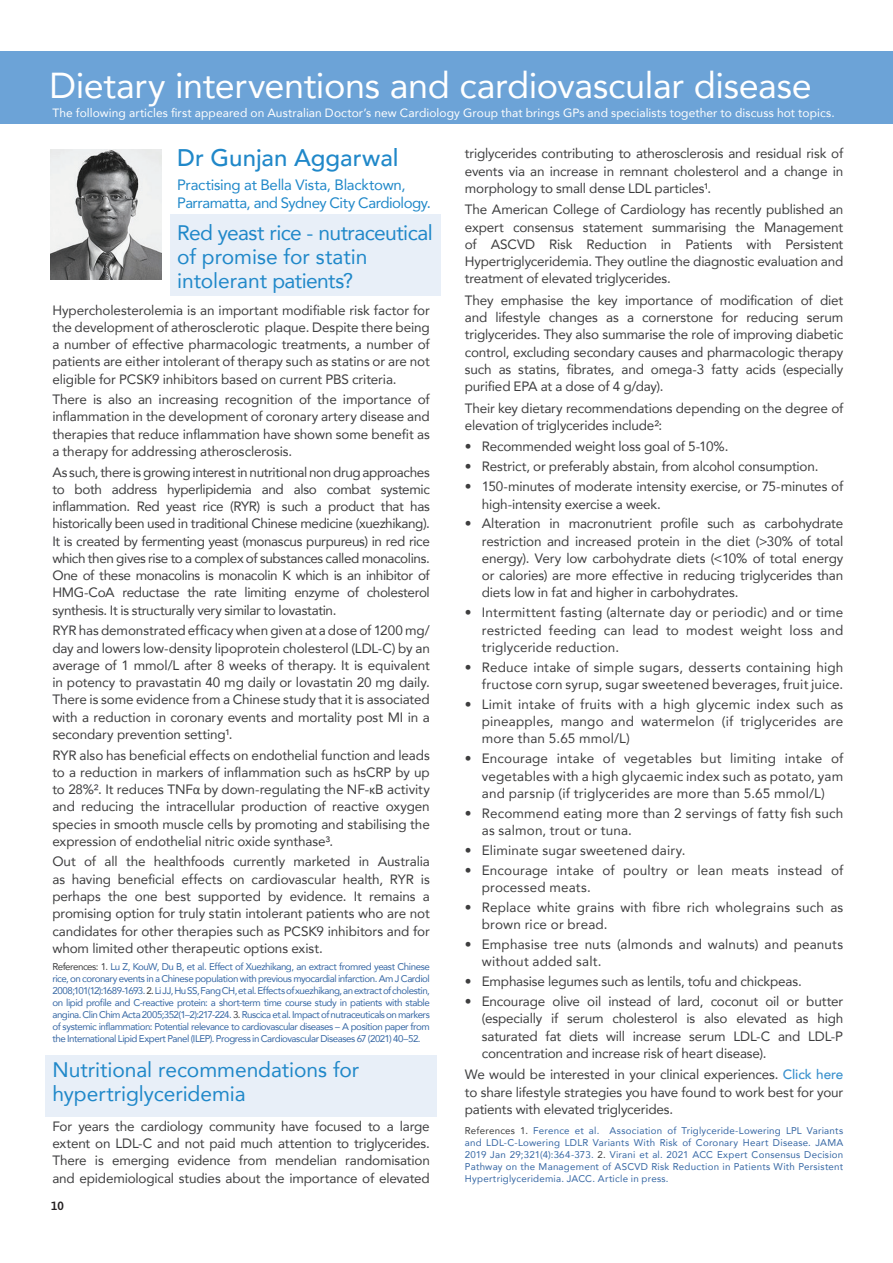
<style>
.page{position:relative;width:893px;height:1263px;background:#fff}
.page>*{position:absolute;margin:0;border:0;box-sizing:border-box;transform-origin:0 0}
.t1{font:36px "Avenir";letter-spacing:-.01em;color:#fff}
.t2{font:500 24px "Avenir";color:#2088c9}
.t3{font:21px/24px "Avenir";letter-spacing:-.005em;color:#2088c9}
.t4{font:15px/18px "Avenir";letter-spacing:-.025em;color:#2088c9}
.t5{font:13.5px/17.2px "Avenir";letter-spacing:-.01em;color:#3e3e3f;text-align:justify}
.t6{font:13.5px/17.2px "Avenir";letter-spacing:.01em;color:#3e3e3f}
.t7{font:13.5px/17.2px "Avenir";letter-spacing:.015em;color:#3e3e3f;text-align:right}
.t8{font:12px "Avenir";letter-spacing:.005em;color:#fff}
.t9{font:600 12px "Asap";color:#231f20}
.t10{font:9.75px/12px "Avenir";letter-spacing:-.015em;color:#3667a4;text-align:justify}
.s1{font-family:"Calibri"}
.s2{color:#3e3e3f}
.s3{font-weight:500;color:#3890cd}
</style>
<div class="page">
<div style="left:0;top:51px;width:893px;height:72px;background:#6ca3d7"></div>
<div style="left:170px;top:214px;width:270px;height:82px;background:#e8eff8"></div>
<img style="left:51px;top:150px;width:111px;height:129px">
<div style="left:45px;top:1055px;width:391px;height:61px;background:#e8eff8"></div>
<h1 class="t1" style="left:49px;top:57px;width:764px">Dietary interventions and cardiovascular disease</h1>
<p class="t8" style="left:52px;top:103px;width:784px">The following articles first appeared on Australian Doctor’s new Cardiology Group that brings GPs and specialists together to discuss hot topics.</p>
<h2 class="t2" style="left:177px;top:137px;width:223px">Dr Gunjan Aggarwal</h2>
<p class="t4" style="left:177px;top:175px;width:255px">Practising at Bella Vista, Blacktown,<br>Parramatta, and Sydney City Cardiology.</p>
<h3 class="t3" style="left:177px;top:220px;width:257px">Red yeast rice - nutraceutical of promise for statin intolerant patients?</h3>
<p class="t5" style="left:52px;top:301px;width:379px">Hypercholesterolemia is an important modifiable risk factor for the development of atherosclerotic plaque. Despite there being a number of effective pharmacologic treatments, a number of patients are either intolerant of therapy such as statins or are not eligible for PCSK9 inhibitors based on current PBS criteria.</p>
<p class="t5" style="left:52px;top:390px;width:379px">There is also an increasing recognition of the importance of inflammation in the development of coronary artery disease and therapies that reduce inflammation have shown some benefit as a therapy for addressing atherosclerosis.</p>
<p class="t5" style="left:52px;top:463px;width:379px">As such, there is growing interest in nutritional non drug approaches to both address hyperlipidemia and also combat systemic inflammation. Red yeast rice (RYR) is such a product that has historically been used in traditional Chinese medicine (xuezhikang).<br>It is created by fermenting yeast (monascus purpureus) in red rice which then gives rise to a complex of substances called monacolins.<br>One of these monacolins is monacolin K which is an inhibitor of HMG-CoA reductase the rate limiting enzyme of cholesterol synthesis. It is structurally very similar to lovastatin.</p>
<p class="t5" style="left:52px;top:622px;width:379px">RYR has demonstrated efficacy when given at a dose of 1200 mg/ day and lowers low-density lipoprotein cholesterol (LDL-C) by an average of 1 mmol/L after 8 weeks of therapy. It is equivalent in potency to pravastatin 40 mg daily or lovastatin 20 mg daily.<br>There is some evidence from a Chinese study that it is associated with a reduction in coronary events and mortality post MI in a secondary prevention setting¹.</p>
<p class="t5" style="left:52px;top:746px;width:379px">RYR also has beneficial effects on endothelial function and leads to a reduction in markers of inflammation such as hsCRP by up to 28%². It reduces TNF<span class="s1">α</span> by down-regulating the NF-<span class="s1">κ</span>B activity and reducing the intracellular production of reactive oxygen species in smooth muscle cells by promoting and stabilising the expression of endothelial nitric oxide synthase³.</p>
<p class="t5" style="left:52px;top:853px;width:379px">Out of all the healthfoods currently marketed in Australia as having beneficial effects on cardiovascular health, RYR is perhaps the one best supported by evidence. It remains a promising option for truly statin intolerant patients who are not candidates for other therapies such as PCSK9 inhibitors and for whom limited other therapeutic options exist.</p>
<p class="t10" style="left:52px;top:960px;width:379px"><span class="s2">References: 1.</span> Lu Z, KouW, Du B, et al. Effect of Xuezhikang, an extract fromred yeast Chinese rice, on coronary events in a Chinese population with previous myocardial infarction. Am J Cardiol 2008;101(12):1689-1693. <span class="s2">2.</span> Li JJ, Hu SS, Fang CH, et al. Effects of xuezhikang, an extract of cholestin, on lipid profile and C-reactive protein: a short-term time course study in patients with stable angina. Clin Chim Acta 2005;352(1–2):217-224. <span class="s2">3.</span> Ruscica et al. Impact of nutraceuticals on markers of systemic inflammation: Potential relevance to cardiovascular diseases – A position paper from the International Lipid Expert Panel (ILEP). Progress in Cardiovascular Diseases 67 (2021) 40–52.</p>
<h3 class="t3" style="left:52px;top:1057px;width:308px">Nutritional recommendations for hypertriglyceridemia</h3>
<p class="t5" style="left:52px;top:1117px;width:379px">For years the cardiology community have focused to a large extent on LDL-C and not paid much attention to triglycerides.<br>There is emerging evidence from mendelian randomisation and epidemiological studies about the importance of elevated</p>
<p class="t9" style="left:51px;top:1197px;width:14px">10</p>
<p class="t5" style="left:465px;top:145px;width:380px">triglycerides contributing to atherosclerosis and residual risk of events via an increase in remnant cholesterol and a change in morphology to small dense LDL particles¹.</p>
<p class="t5" style="left:465px;top:201px;width:380px">The American College of Cardiology has recently published an expert consensus statement summarising the Management of ASCVD Risk Reduction in Patients with Persistent Hypertriglyceridemia. They outline the diagnostic evaluation and treatment of elevated triglycerides.</p>
<p class="t5" style="left:465px;top:291px;width:380px">They emphasise the key importance of modification of diet and lifestyle changes as a cornerstone for reducing serum triglycerides. They also summarise the role of improving diabetic control, excluding secondary causes and pharmacologic therapy such as statins, fibrates, and omega-3 fatty acids (especially purified EPA at a dose of 4 g/day).</p>
<p class="t5" style="left:465px;top:399px;width:380px">Their key dietary recommendations depending on the degree of elevation of triglycerides include²:</p>
<p class="t5" style="left:465px;top:438px;width:265px">• Recommended weight loss goal of 5-10%.</p>
<p class="t5" style="left:465px;top:458px;width:355px">• Restrict, or preferably abstain, from alcohol consumption.</p>
<p class="t5" style="left:482px;top:477px;width:363px;text-indent:-17px">• 150-minutes of moderate intensity exercise, or 75-minutes of high-intensity exercise a week.</p>
<p class="t5" style="left:482px;top:515px;width:363px;text-indent:-17px">• Alteration in macronutrient profile such as carbohydrate restriction and increased protein in the diet (&gt;30% of total energy). Very low carbohydrate diets (&lt;10% of total energy or calories) are more effective in reducing triglycerides than diets low in fat and higher in carbohydrates.</p>
<p class="t5" style="left:482px;top:604px;width:363px;text-indent:-17px">• Intermittent fasting (alternate day or periodic) and or time restricted feeding can lead to modest weight loss and triglyceride reduction.</p>
<p class="t7" style="left:465px;top:658px;width:380px">• Reduce intake of simple sugars, desserts containing high fructose corn syrup, sugar sweetened beverages, fruit juice.</p>
<p class="t5" style="left:482px;top:695px;width:363px;text-indent:-17px">• Limit intake of fruits with a high glycemic index such as pineapples, mango and watermelon (if triglycerides are more than 5.65 mmol/L)</p>
<p class="t5" style="left:482px;top:749px;width:363px;text-indent:-17px">• Encourage intake of vegetables but limiting intake of vegetables with a high glycaemic index such as potato, yam and parsnip (if triglycerides are more than 5.65 mmol/L)</p>
<p class="t6" style="left:482px;top:804px;width:363px;text-indent:-17px">• Recommend eating more than 2 servings of fatty fish such as salmon, trout or tuna.</p>
<p class="t6" style="left:465px;top:841px;width:222px">• Eliminate sugar sweetened dairy.</p>
<p class="t6" style="left:482px;top:861px;width:363px;text-indent:-17px">• Encourage intake of poultry or lean meats instead of processed meats.</p>
<p class="t6" style="left:482px;top:898px;width:363px;text-indent:-17px">• Replace white grains with fibre rich wholegrains such as brown rice or bread.</p>
<p class="t7" style="left:482px;top:935px;width:363px;text-align:left;text-indent:-17px">• Emphasise tree nuts (almonds and walnuts) and peanuts without added salt.</p>
<p class="t5" style="left:465px;top:972px;width:338px">• Emphasise legumes such as lentils, tofu and chickpeas.</p>
<p class="t5" style="left:482px;top:992px;width:363px;text-indent:-17px">• Encourage olive oil instead of lard, coconut oil or butter (especially if serum cholesterol is also elevated as high saturated fat diets will increase serum LDL-C and LDL-P concentration and increase risk of heart disease).</p>
<p class="t5" style="left:465px;top:1065px;width:380px">We would be interested in your clinical experiences. <span class="s3">Click here </span>to share lifestyle strategies you have found to work best for your patients with elevated triglycerides.</p>
<p class="t10" style="left:465px;top:1124px;width:380px"><span class="s2">References 1.</span> Ference et al. Association of Triglyceride-Lowering LPL Variants and LDL-C-Lowering LDLR Variants With Risk of Coronary Heart Disease. JAMA 2019 Jan 29;321(4):364-373. <span class="s2">2.</span> Virani et al. 2021 ACC Expert Consensus Decision Pathway on the Management of ASCVD Risk Reduction in Patients With Persistent Hypertriglyceridemia. JACC. Article in press.</p>
</div>
